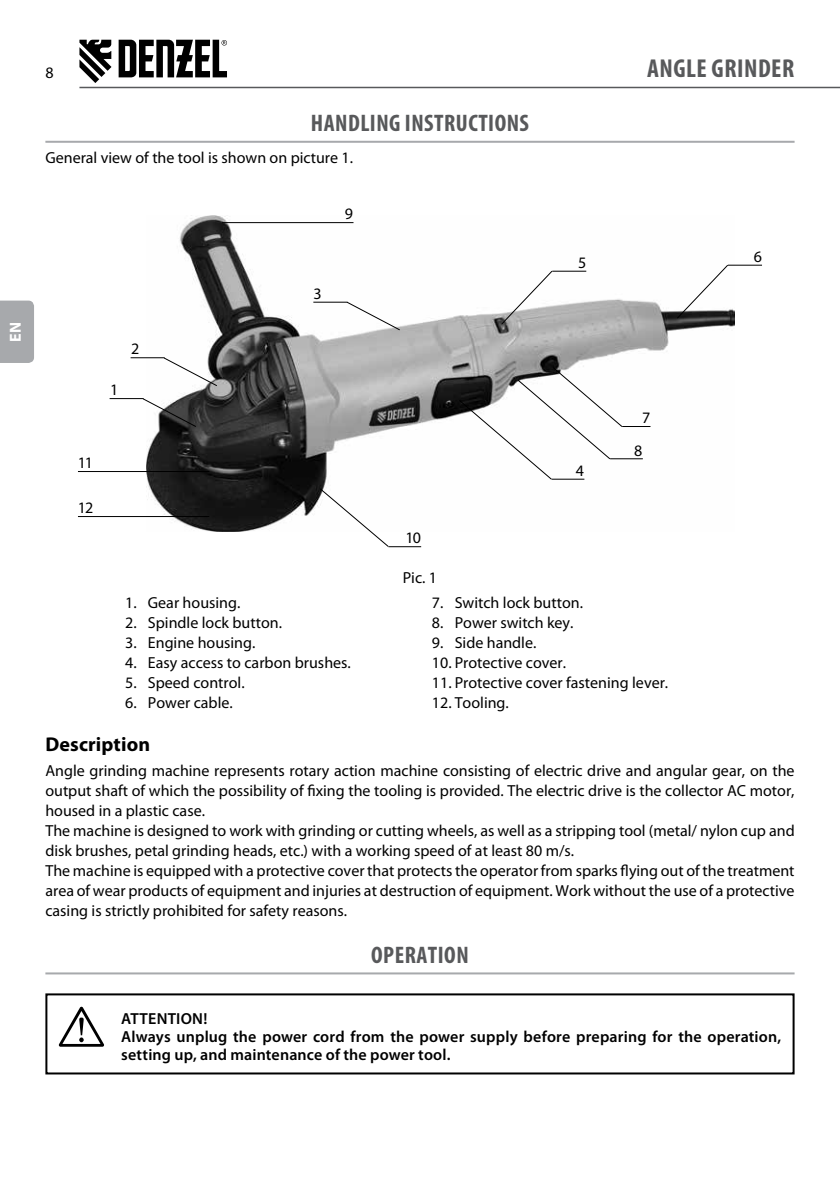
<style>
.page{position:relative;width:840px;height:1191px;background:#fff}
.page>*{position:absolute;margin:0;border:0;box-sizing:border-box;transform-origin:0 0}
.t1{font:700 condensed 26px "Myriad Pro";letter-spacing:.02em;color:#58595b}
.t2{font:700 condensed 24px "Myriad Pro";letter-spacing:.02em;color:#58595b}
.t3{font:700 20px "Myriad Pro";letter-spacing:.005em;color:#000}
.t4{font:16px/20px "Myriad Pro";color:#000;text-align:center}
.t5{font:600 16px/18px "Myriad Pro";letter-spacing:.01em;color:#000}
.t6{font:700 16px "Myriad Pro";color:#fff}
</style>
<div class="page">
<svg style="left:79px;top:40px;width:32px;height:43px"></svg>
<svg style="left:118px;top:40px;width:109px;height:37px"></svg>
<hr style="left:79px;top:87px;width:760px;height:1px;background:#58595b">
<div style="left:0;top:300px;width:34px;height:63px;background:#a7a9ac"></div>
<hr style="left:45px;top:141px;width:749px;height:2px;background:#a7a9ac">
<hr style="left:45px;top:972px;width:749px;height:2px;background:#a7a9ac">
<img style="left:146px;top:216px;width:588px;height:315px">
<svg style="left:142px;top:398px;width:54px;height:29px"></svg>
<svg style="left:163px;top:357px;width:54px;height:29px"></svg>
<svg style="left:346px;top:301px;width:54px;height:30px"></svg>
<hr style="left:109px;top:398px;width:34px;height:1px;background:#000">
<hr style="left:130px;top:357px;width:34px;height:1px;background:#000">
<hr style="left:313px;top:302px;width:34px;height:1px;background:#000">
<hr style="left:552px;top:271px;width:34px;height:1px;background:#000">
<hr style="left:727px;top:265px;width:34px;height:1px;background:#000">
<hr style="left:78px;top:471px;width:131px;height:1px;background:#000">
<hr style="left:222px;top:222px;width:131px;height:1px;background:#000">
<hr style="left:78px;top:516px;width:131px;height:1px;background:#000">
<svg style="left:500px;top:270px;width:52px;height:55px"></svg>
<svg style="left:676px;top:264px;width:52px;height:55px"></svg>
<hr style="left:388px;top:546px;width:33px;height:1px;background:#000">
<svg style="left:458px;top:367px;width:192px;height:113px"></svg>
<svg style="left:319px;top:488px;width:70px;height:59px"></svg>
<svg style="left:59px;top:1006px;width:45px;height:40px"></svg>
<div style="left:45px;top:993px;width:749px;height:81px;border:2px solid #000"></div>
<p class="t6" style="left:5px;top:341px;width:21px;rotate:-90deg">EN</p>
<p class="t4" style="left:45px;top:62px;width:10px">8</p>
<h1 class="t1" style="left:646px;top:52px;width:149px">ANGLE GRINDER</h1>
<h2 class="t2" style="left:311px;top:108px;width:219px">HANDLING INSTRUCTIONS</h2>
<p class="t4" style="left:45px;top:147px;width:309px">General view of the tool is shown on picture 1.</p>
<p class="t4" style="left:110px;top:379px;width:10px">1</p>
<p class="t4" style="left:131px;top:339px;width:10px">2</p>
<p class="t4" style="left:78px;top:453px;width:16px">11</p>
<p class="t4" style="left:78px;top:497px;width:17px">12</p>
<p class="t4" style="left:345px;top:203px;width:10px">9</p>
<p class="t4" style="left:313px;top:283px;width:10px">3</p>
<p class="t4" style="left:125px;top:592px;width:117px">1. Gear housing.</p>
<p class="t4" style="left:125px;top:612px;width:158px">2. Spindle lock button.</p>
<p class="t4" style="left:125px;top:632px;width:132px">3. Engine housing.</p>
<p class="t4" style="left:125px;top:652px;width:227px">4. Easy access to carbon brushes.</p>
<p class="t4" style="left:125px;top:672px;width:121px">5. Speed control.</p>
<p class="t4" style="left:125px;top:692px;width:109px">6. Power cable.</p>
<p class="t4" style="left:405px;top:527px;width:17px">10</p>
<p class="t4" style="left:402px;top:567px;width:36px">Pic. 1</p>
<p class="t4" style="left:577px;top:252px;width:10px">5</p>
<p class="t4" style="left:575px;top:460px;width:10px">4</p>
<p class="t4" style="left:633px;top:401px;width:18px;line-height:32.8px">7<br>8</p>
<p class="t4" style="left:432px;top:592px;width:152px">7. Switch lock button.</p>
<p class="t4" style="left:432px;top:612px;width:143px">8. Power switch key.</p>
<p class="t4" style="left:432px;top:632px;width:106px">9. Side handle.</p>
<p class="t4" style="left:432px;top:652px;width:136px">10. Protective cover.</p>
<p class="t4" style="left:432px;top:672px;width:238px">11. Protective cover fastening lever.</p>
<p class="t4" style="left:432px;top:692px;width:78px">12. Tooling.</p>
<p class="t4" style="left:753px;top:246px;width:10px">6</p>
<p class="t3" style="left:45px;top:731px;width:106px">Description</p>
<p class="t4" style="left:45px;top:760px;width:750px;text-align:left">Angle grinding machine represents rotary action machine consisting of electric drive and angular gear, on the output shaft of which the possibility of fixing the tooling is provided. The electric drive is the collector AC motor, housed in a plastic case.<br>The machine is designed to work with grinding or cutting wheels, as well as a stripping tool (metal/ nylon cup and disk brushes, petal grinding heads, etc.) with a working speed of at least 80 m/s.<br>The machine is equipped with a protective cover that protects the operator from sparks flying out of the treatment area of wear products of equipment and injuries at destruction of equipment. Work without the use of a protective casing is strictly prohibited for safety reasons.</p>
<h2 class="t2" style="left:371px;top:940px;width:99px">OPERATION</h2>
<p class="t5" style="left:121px;top:1009px;width:661px">ATTENTION!<br>Always unplug the power cord from the power supply before preparing for the operation, setting up, and maintenance of the power tool.</p>
</div>
